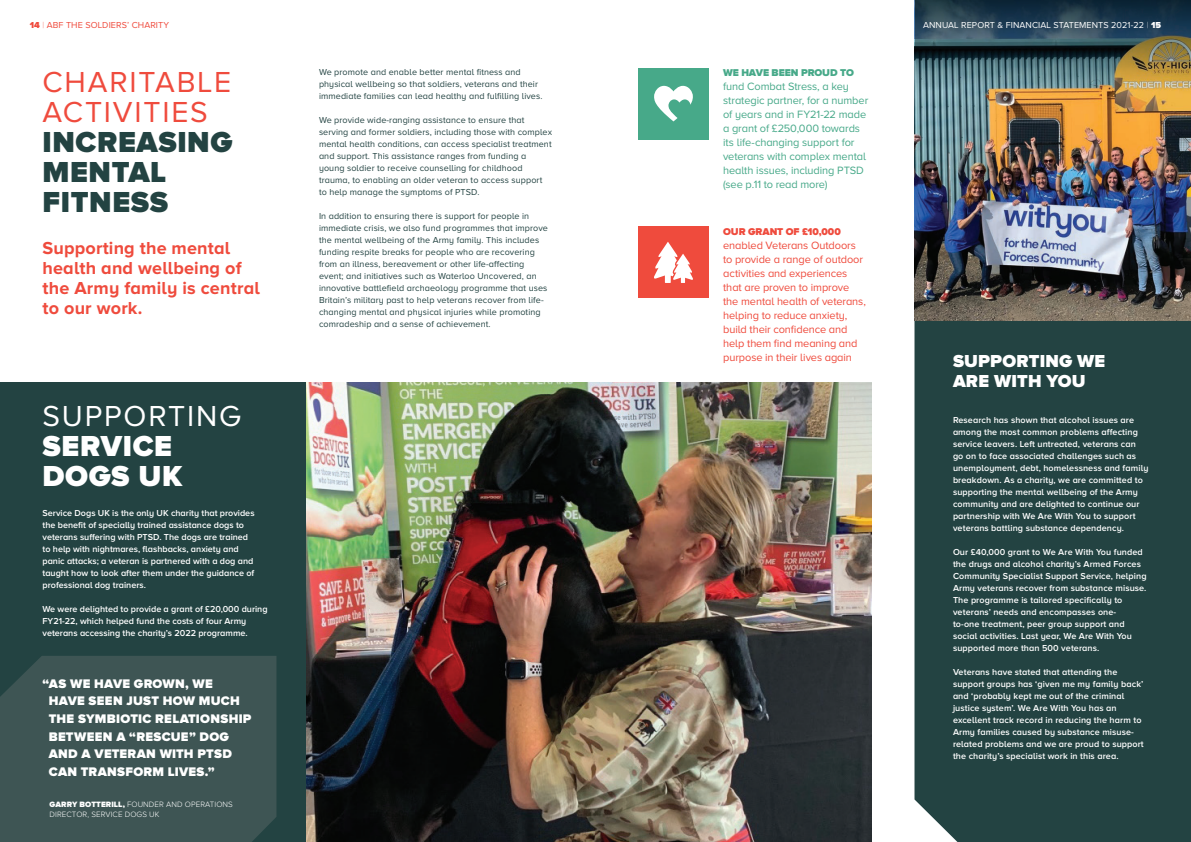
<style>
.page{position:relative;width:1191px;height:842px;background:#fff}
.page>*{position:absolute;margin:0;border:0;box-sizing:border-box;transform-origin:0 0}
.t1{font:900 30px/30px "Proxima Nova A";letter-spacing:.02em;color:#234342}
.t2{font:900 30px/30px "Proxima Nova A";letter-spacing:.02em;color:#fff}
.t3{font:700 18px/20px "Proxima Nova A";letter-spacing:.01em;color:#ef4b3d}
.t4{font:900 18px/20px "Proxima Nova A";letter-spacing:.01em;color:#fff}
.t5{font:900 12.9px/17.6px "Proxima Nova A";letter-spacing:.02em;color:#fff}
.t6{font:11px/14px "Proxima Nova A";letter-spacing:-.005em;color:#ef4b3d}
.t7{font:11px/14px "Proxima Nova A";letter-spacing:-.005em;color:#47a989}
.t8{font:900 10.2px "Proxima Nova A";letter-spacing:-.005em;color:#47a989}
.t9{font:900 10.2px "Proxima Nova A";color:#ef4b3d}
.t10{font:600 9px/12px "Proxima Nova A";letter-spacing:.01em;color:#fff}
.t11{font:9px/12px "Proxima Nova A";letter-spacing:.01em;color:#234342}
.t12{font:9px "Proxima Nova A";letter-spacing:.01em;color:#fff}
.t13{font:9px "Proxima Nova A";letter-spacing:.01em;color:#ef4b3d}
.t14{font:300 8px/9.6px "Proxima Nova A";letter-spacing:.01em;color:#fff}
.s1{font-weight:900}
.s2{font-weight:100}
.s3{font-weight:400;color:#ef4b3d}
.s4{font-weight:400}
</style>
<div class="page">
<img style="left:305px;top:383px;width:567px;height:459px">
<div style="left:914px;top:320px;width:277px;height:522px;background:#234342"></div>
<img style="left:914px;top:90px;width:277px;height:230px">
<img style="left:914px;top:0;width:277px;height:90px">
<div style="left:0;top:383px;width:305px;height:459px;background:#234342"></div>
<div style="left:0;top:656px;width:276px;height:186px;background:#3e5554"></div>
<div style="left:638px;top:68px;width:71px;height:71px;background:#47a989"></div>
<svg style="left:654px;top:86px;width:39px;height:35px"></svg>
<div style="left:638px;top:227px;width:71px;height:71px;background:#ef4b3d"></div>
<svg style="left:654px;top:242px;width:39px;height:41px"></svg>
<p class="t13" style="left:30px;top:20px;width:141px"><span class="s1">14</span> <span class="s2">|</span> ABF THE SOLDIERS’ CHARITY</p>
<p class="t12" style="left:923px;top:20px;width:240px">ANNUAL REPORT &amp; FINANCIAL STATEMENTS 2021-22 <span class="s2">|</span> <span class="s1">15</span></p>
<p class="t1" style="left:43px;top:66px;width:191px"><span class="s3">CHARITABLE<br>ACTIVITIES<br></span>INCREASING<br>MENTAL<br>FITNESS</p>
<p class="t3" style="left:43px;top:238px;width:219px">Supporting the mental health and wellbeing of the Army family is central to our work.</p>
<p class="t2" style="left:43px;top:401px;width:199px"><span class="s4">SUPPORTING<br></span>SERVICE<br>DOGS UK</p>
<p class="t10" style="left:43px;top:507px;width:213px">Service Dogs UK is the only UK charity that provides the benefit of specially trained assistance dogs to veterans suffering with PTSD. The dogs are trained to help with nightmares, flashbacks, anxiety and panic attacks; a veteran is partnered with a dog and taught how to look after them under the guidance of professional dog trainers.</p>
<p class="t10" style="left:43px;top:603px;width:227px">We were delighted to provide a grant of £20,000 during<br>FY21-22, which helped fund the costs of four Army veterans accessing the charity’s 2022 programme.</p>
<p class="t5" style="left:49px;top:674px;width:204px;text-indent:-6px">“AS WE HAVE GROWN, WE<br>HAVE SEEN JUST HOW MUCH<br>THE SYMBIOTIC RELATIONSHIP<br>BETWEEN A “RESCUE” DOG<br>AND A VETERAN WITH PTSD<br>CAN TRANSFORM LIVES.”</p>
<p class="t14" style="left:50px;top:800px;width:185px"><span class="s1">GARRY BOTTERILL,</span> FOUNDER AND OPERATIONS<br>DIRECTOR, SERVICE DOGS UK</p>
<p class="t11" style="left:319px;top:66px;width:225px">We promote and enable better mental fitness and physical wellbeing so that soldiers, veterans and their immediate families can lead healthy and fulfilling lives.</p>
<p class="t11" style="left:319px;top:114px;width:235px">We provide wide-ranging assistance to ensure that serving and former soldiers, including those with complex mental health conditions, can access specialist treatment and support. This assistance ranges from funding a young soldier to receive counselling for childhood trauma, to enabling an older veteran to access support to help manage the symptoms of PTSD.</p>
<p class="t11" style="left:319px;top:210px;width:230px">In addition to ensuring there is support for people in immediate crisis, we also fund programmes that improve the mental wellbeing of the Army family. This includes funding respite breaks for people who are recovering from an illness, bereavement or other life-affecting event; and initiatives such as Waterloo Uncovered, an innovative battlefield archaeology programme that uses Britain’s military past to help veterans recover from life&shy;changing mental and physical injuries while promoting comradeship and a sense of achievement.</p>
<p class="t8" style="left:723px;top:67px;width:132px">WE HAVE BEEN PROUD TO</p>
<p class="t7" style="left:723px;top:79px;width:147px">fund Combat Stress, a key strategic partner, for a number of years and in FY21-22 made a grant of £250,000 towards its life-changing support for veterans with complex mental health issues, including PTSD (see p.11 to read more)</p>
<p class="t9" style="left:723px;top:226px;width:119px">OUR GRANT OF £10,000</p>
<p class="t6" style="left:723px;top:238px;width:144px">enabled Veterans Outdoors to provide a range of outdoor activities and experiences that are proven to improve the mental health of veterans, helping to reduce anxiety, build their confidence and help them find meaning and purpose in their lives again</p>
<p class="t4" style="left:953px;top:351px;width:154px">SUPPORTING WE<br>ARE WITH YOU</p>
<p class="t10" style="left:953px;top:414px;width:197px">Research has shown that alcohol issues are among the most common problems affecting service leavers. Left untreated, veterans can go on to face associated challenges such as unemployment, debt, homelessness and family breakdown. As a charity, we are committed to supporting the mental wellbeing of the Army community and are delighted to continue our partnership with We Are With You to support veterans battling substance dependency.</p>
<p class="t10" style="left:953px;top:546px;width:195px">Our £40,000 grant to We Are With You funded the drugs and alcohol charity’s Armed Forces Community Specialist Support Service, helping Army veterans recover from substance misuse.<br>The programme is tailored specifically to veterans’ needs and encompasses one-<br>to-one treatment, peer group support and social activities. Last year, We Are With You supported more than 500 veterans.</p>
<p class="t10" style="left:953px;top:665px;width:192px">Veterans have stated that attending the support groups has ‘given me my family back’ and ‘probably kept me out of the criminal justice system’. We Are With You has an excellent track record in reducing the harm to Army families caused by substance misuse&shy;related problems and we are proud to support the charity’s specialist work in this area.</p>
</div>
